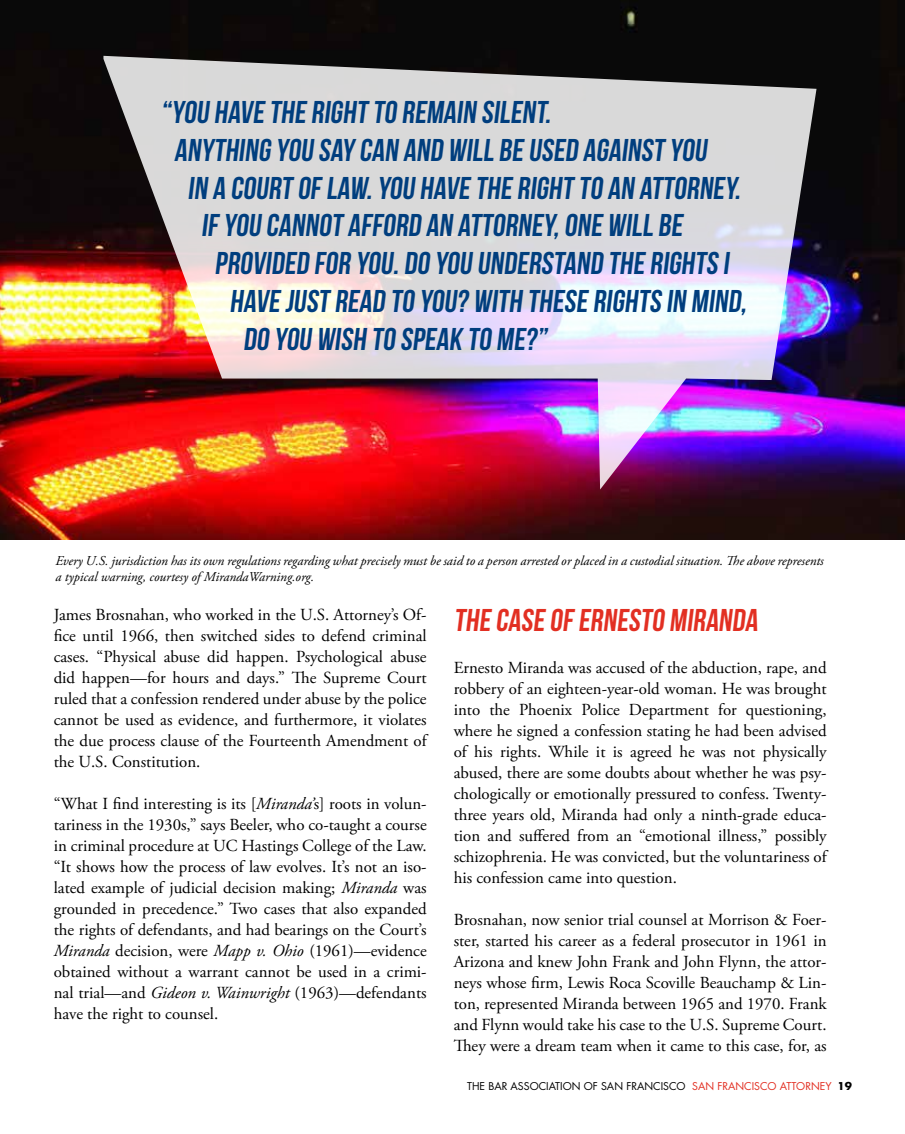
<style>
.page{position:relative;width:905px;height:1134px;background:#fff}
.page>*{position:absolute;margin:0;border:0;box-sizing:border-box;transform-origin:0 0}
.t1{font:31.5px "Bebas Neue";color:#003e7e}
.t2{font:31.5px "Bebas Neue";color:#e22f22}
.t3{font:16.8px/21px "Adobe Garamond Pro";color:#000;text-align:justify}
.t4{font:italic 13.5px/16.2px "Adobe Garamond Pro";color:#000}
.t5{font:10.5px "Futura Std";color:#000}
.s1{font-style:italic}
.s2{font-family:"Futura"}
.s3{color:#e22f22}
.s4{font-weight:700}
</style>
<div class="page">
<img style="left:0;top:0;width:904px;height:540px">
<img style="left:103px;top:56px;width:713px;height:434px">
<h1 class="t1" style="left:160px;top:95px;width:396px">“YOU HAVE THE RIGHT TO REMAIN SILENT.</h1>
<h1 class="t1" style="left:174px;top:133px;width:538px">ANYTHING YOU SAY CAN AND WILL BE USED AGAINST YOU</h1>
<h1 class="t1" style="left:188px;top:170px;width:558px">IN A COURT OF LAW.YOU HAVE THE RIGHT TO AN ATTORNEY.</h1>
<h1 class="t1" style="left:201px;top:208px;width:487px">IF YOU CANNOT AFFORD AN ATTORNEY,ONE WILL BE</h1>
<h1 class="t1" style="left:215px;top:246px;width:520px">PROVIDED FOR YOU.DO YOU UNDERSTAND THE RIGHTS I</h1>
<h1 class="t1" style="left:230px;top:284px;width:522px">HAVE JUST READ TO YOU? WITH THESE RIGHTS IN MIND,</h1>
<h1 class="t1" style="left:243px;top:322px;width:309px">DO YOU WISH TO SPEAK TO ME?”</h1>
<p class="t4" style="left:56px;top:553px;width:769px">Every U.S. jurisdiction has its own regulations regarding what precisely must be said to a person arrested or placed in a custodial situation. The above represents a typical warning, courtesy of MirandaWarning.org.</p>
<p class="t3" style="left:54px;top:605px;width:374px">James Brosnahan, who worked in the U.S. Attorney’s Of&shy;fice until 1966, then switched sides to defend criminal cases. “Physical abuse did happen. Psychological abuse did happen—for hours and days.” The Supreme Court ruled that a confession rendered under abuse by the police cannot be used as evidence, and furthermore, it violates the due process clause of the Fourteenth Amendment of the U.S. Constitution.</p>
<p class="t3" style="left:54px;top:793px;width:374px">“What I find interesting is its [<span class="s1">Miranda’</span>s] roots in volun&shy;tariness in the 1930s,” says Beeler, who co-taught a course in criminal procedure at UC Hastings College of the Law. “It shows how the process of law evolves. It’s not an iso&shy;lated example of judicial decision making; <span class="s1">Miranda</span> was grounded in precedence.” Two cases that also expanded the rights of defendants, and had bearings on the Court’s <span class="s1">Miranda</span> decision, were <span class="s1">Mapp v. Ohio</span> (1961)—evidence obtained without a warrant cannot be used in a crimi&shy;nal trial—and <span class="s1">Gideon v. Wainwright</span> (1963)—defendants have the right to counsel.</p>
<h1 class="t2" style="left:453px;top:603px;width:310px">THE CASE OF ERNESTO MIRANDA</h1>
<p class="t3" style="left:453px;top:658px;width:374px">Ernesto Miranda was accused of the abduction, rape, and robbery of an eighteen-year-old woman. He was brought into the Phoenix Police Department for questioning, where he signed a confession stating he had been advised of his rights. While it is agreed he was not physically abused, there are some doubts about whether he was psy&shy;chologically or emotionally pressured to confess. Twenty&shy;three years old, Miranda had only a ninth-grade educa&shy;tion and suffered from an “emotional illness,” possibly schizophrenia. He was convicted, but the voluntariness of his confession came into question.</p>
<p class="t3" style="left:453px;top:910px;width:374px">Brosnahan, now senior trial counsel at Morrison &amp; Foer&shy;ster, started his career as a federal prosecutor in 1961 in Arizona and knew John Frank and John Flynn, the attor&shy;neys whose firm, Lewis Roca Scoville Beauchamp &amp; Lin&shy;ton, represented Miranda between 1965 and 1970. Frank and Flynn would take his case to the U.S. Supreme Court.<br>They were a dream team when it came to this case, for, as</p>
<p class="t5" style="left:467px;top:1080px;width:386px"><span class="s2">T</span>HE BAR ASSOCIATION OF SAN FRANCISCO <span class="s3">SAN FRANCISCO ATTORNEY</span> <span class="s4">19</span></p>
</div>
